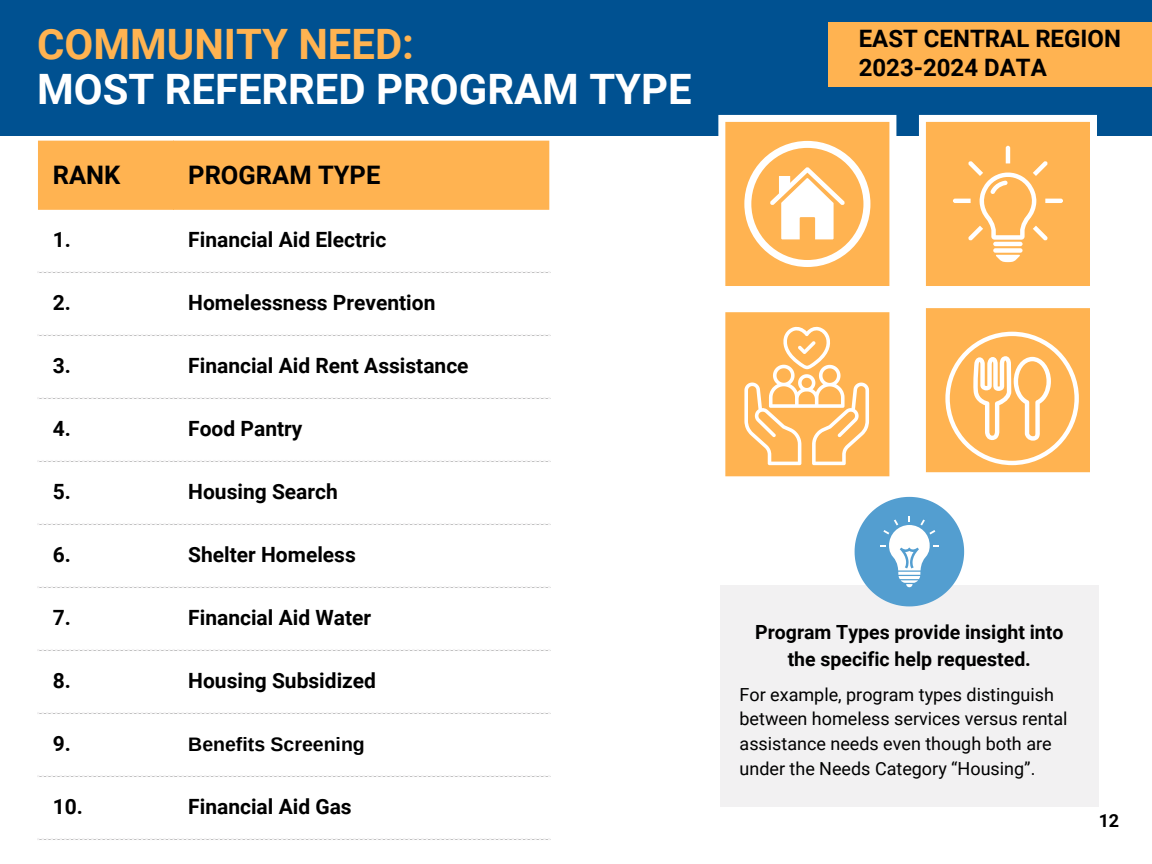
<style>
.page{position:relative;width:1152px;height:864px;background:#fff}
.page>*{position:absolute;margin:0;border:0;box-sizing:border-box;transform-origin:0 0}
.t1{font:700 41.85px/45px "Roboto";color:#fff}
.t2{font:700 25.5px "Roboto";color:#000}
.t3{font:700 24px/28.2px "Roboto";color:#000}
.t4{font:700 21px "Roboto";color:#000}
.t5{font:700 19.5px/27px "Roboto";color:#000;text-align:center}
.t6{font:700 19.5px "Arimo";color:#000}
.t7{font:18px/24.8px "Roboto";color:#000}
.t8{font:700 18px "Roboto";color:#000}
.s1{color:#ffb351}
</style>
<div class="page">
<div style="left:0;top:0;width:1152px;height:136px;background:#005191"></div>
<div style="left:38px;top:141px;width:511px;height:69px;background:#ffb351"></div>
<svg style="left:37px;top:271px;width:138px;height:569px"></svg>
<svg style="left:177px;top:271px;width:373px;height:569px"></svg>
<div style="left:720px;top:585px;width:378px;height:221px;background:#f2f1f2"></div>
<div style="left:829px;top:22px;width:323px;height:64px;background:#ffb351"></div>
<svg style="left:718px;top:115px;width:178px;height:171px"></svg>
<svg style="left:919px;top:115px;width:178px;height:171px;background:#ffc06f"></svg>
<svg style="left:725px;top:308px;width:365px;height:299px"></svg>
<p class="t1" style="left:37px;top:22px;width:656px"><span class="s1">COMMUNITY NEED:<br></span>MOST REFERRED PROGRAM TYPE</p>
<p class="t2" style="left:53px;top:160px;width:69px">RANK</p>
<p class="t2" style="left:188px;top:160px;width:194px">PROGRAM TYPE</p>
<p class="t4" style="left:53px;top:227px;width:20px">1.</p>
<p class="t4" style="left:188px;top:227px;width:200px">Financial Aid Electric</p>
<p class="t4" style="left:53px;top:291px;width:20px">2.</p>
<p class="t4" style="left:188px;top:291px;width:249px">Homelessness Prevention</p>
<p class="t4" style="left:53px;top:354px;width:20px">3.</p>
<p class="t4" style="left:188px;top:354px;width:282px">Financial Aid Rent Assistance</p>
<p class="t4" style="left:53px;top:417px;width:20px">4.</p>
<p class="t4" style="left:188px;top:417px;width:116px">Food Pantry</p>
<p class="t4" style="left:53px;top:480px;width:20px">5.</p>
<p class="t4" style="left:188px;top:480px;width:151px">Housing Search</p>
<p class="t4" style="left:53px;top:543px;width:20px">6.</p>
<p class="t4" style="left:188px;top:543px;width:169px">Shelter Homeless</p>
<p class="t4" style="left:53px;top:606px;width:20px">7.</p>
<p class="t4" style="left:188px;top:606px;width:184px">Financial Aid Water</p>
<p class="t4" style="left:53px;top:669px;width:20px">8.</p>
<p class="t4" style="left:188px;top:669px;width:189px">Housing Subsidized</p>
<p class="t4" style="left:53px;top:732px;width:20px">9.</p>
<p class="t6" style="left:188px;top:734px;width:178px">Benefits Screening</p>
<p class="t4" style="left:53px;top:795px;width:32px">10.</p>
<p class="t4" style="left:188px;top:795px;width:165px">Financial Aid Gas</p>
<p class="t3" style="left:859px;top:25px;width:264px">EAST CENTRAL REGION<br>2023-2024 DATA</p>
<h3 class="t5" style="left:755px;top:619px;width:310px">Program Types provide insight into the specific help requested.</h3>
<p class="t7" style="left:740px;top:682px;width:330px">For example, program types distinguish between homeless services versus rental assistance needs even though both are under the Needs Category “Housing”.</p>
<p class="t8" style="left:1099px;top:811px;width:22px">12</p>
</div>
